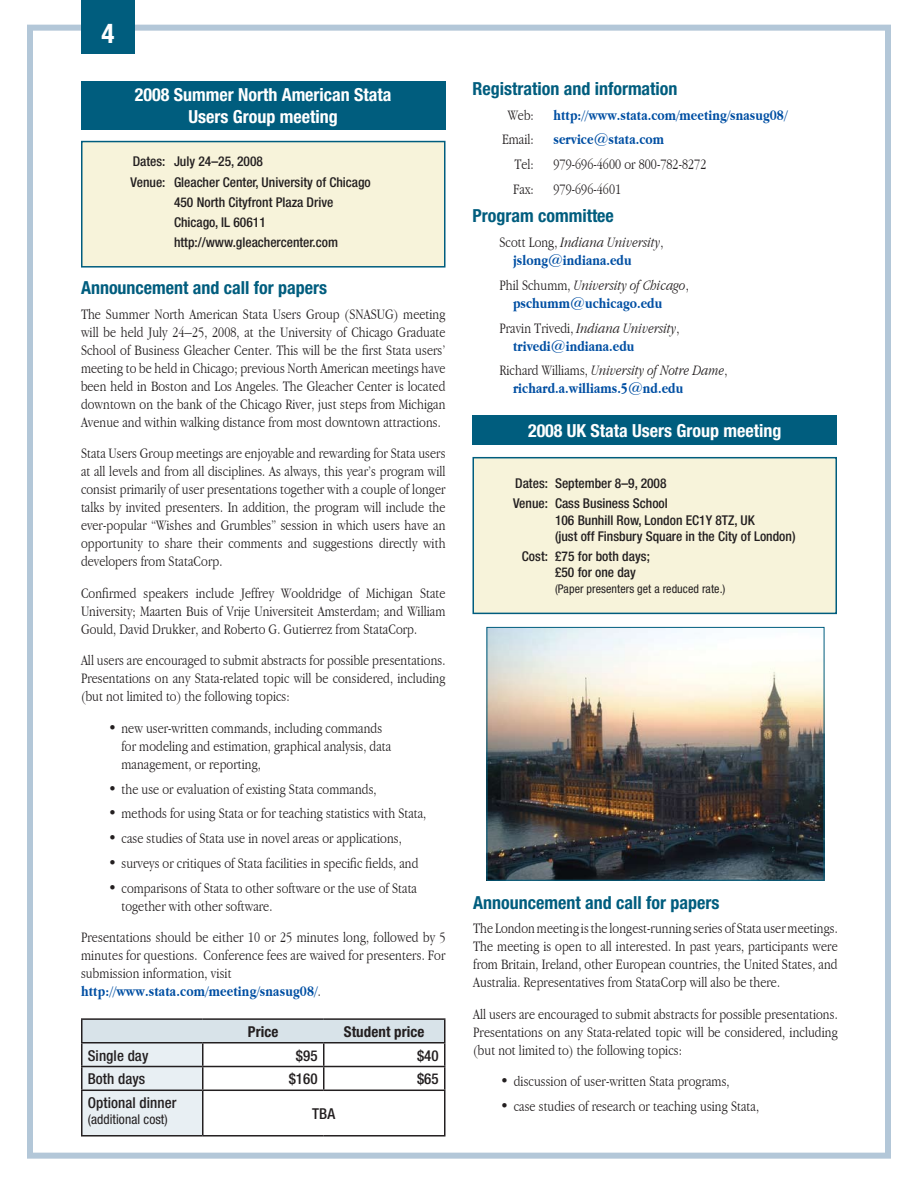
<style>
.page{position:relative;width:918px;height:1188px;background:#fff}
.page>*{position:absolute;margin:0;border:0;box-sizing:border-box;transform-origin:0 0}
.t1{font:700 condensed 27px "Helvetica Neue";color:#fff}
.t2{font:700 condensed 18px "Helvetica Neue";color:#005d7e}
.t3{font:700 condensed 18px/21.6px "Helvetica Neue";color:#fff;text-align:center}
.t4{font:300 15px/18px "Apple Garamond";letter-spacing:.005em;color:#231f20;text-align:justify}
.t5{font:700 15px/18px "Apple Garamond";letter-spacing:.005em;color:#004fa3}
.t6{font:500 condensed 15px "Helvetica Neue";letter-spacing:.005em;color:#231f20}
.t7{font:700 condensed 15px "Helvetica Neue";letter-spacing:.005em;color:#231f20}
.t8{font:500 condensed 13.5px/16.2px "Helvetica Neue";color:#231f20}
.t9{font:condensed 13.5px "Helvetica Neue";letter-spacing:.005em;color:#231f20}
.t10{font:condensed 12px "Helvetica Neue";letter-spacing:.005em;color:#231f20}
.s1{font-weight:700;color:#004fa3}
.s2{font-weight:300;color:#231f20}
.s3{font-weight:300;font-style:italic;color:#231f20}
</style>
<div class="page">
<div style="left:27px;top:25px;width:864px;height:1134px;border:6px solid #b3c7d8"></div>
<hr style="left:81px;top:1018px;width:122px;height:2px;background:#231f20">
<hr style="left:203px;top:1018px;width:121px;height:2px;background:#231f20">
<hr style="left:324px;top:1018px;width:122px;height:2px;background:#231f20">
<hr style="left:444px;top:1020px;width:2px;height:22px;background:#231f20">
<hr style="left:324px;top:1042px;width:122px;height:2px;background:#231f20">
<hr style="left:444px;top:1044px;width:2px;height:22px;background:#231f20">
<hr style="left:324px;top:1066px;width:122px;height:1px;background:#231f20">
<svg style="left:81px;top:1019px;width:364px;height:116px"></svg>
<hr style="left:444px;top:1067px;width:2px;height:23px;background:#231f20">
<hr style="left:81px;top:1090px;width:122px;height:1px;background:#231f20">
<hr style="left:81px;top:1091px;width:1px;height:44px;background:#231f20">
<hr style="left:203px;top:1090px;width:121px;height:1px;background:#231f20">
<hr style="left:202px;top:1091px;width:2px;height:44px;background:#231f20">
<hr style="left:324px;top:1090px;width:122px;height:1px;background:#231f20">
<hr style="left:444px;top:1091px;width:2px;height:44px;background:#231f20">
<hr style="left:81px;top:1135px;width:122px;height:2px;background:#231f20">
<hr style="left:203px;top:1135px;width:121px;height:2px;background:#231f20">
<hr style="left:324px;top:1135px;width:122px;height:2px;background:#231f20">
<div style="left:472px;top:415px;width:365px;height:30px;background:#005d7e"></div>
<div style="left:473px;top:458px;width:363px;height:155px;background:#f7f3da"></div>
<div style="left:472px;top:457px;width:365px;height:157px;border:2px solid #005d7e"></div>
<img style="left:489px;top:629px;width:333px;height:250px">
<div style="left:487px;top:627px;width:337px;height:254px;border:1px solid #005d7e"></div>
<div style="left:81px;top:81px;width:365px;height:49px;background:#005d7e"></div>
<div style="left:82px;top:142px;width:363px;height:125px;background:#f7f3da"></div>
<div style="left:81px;top:141px;width:365px;height:127px;border:2px solid #005d7e"></div>
<div style="left:81px;top:0;width:54px;height:54px;background:#005d7e"></div>
<h1 class="t1" style="left:102px;top:17px;width:14px">4</h1>
<p class="t3" style="left:135px;top:84px;width:258px">2008 Summer North American Stata<br>Users Group meeting</p>
<p class="t8" style="left:133px;top:153px;width:132px">Dates: July 24–25, 2008</p>
<p class="t8" style="left:131px;top:174px;width:242px">Venue: Gleacher Center, University of Chicago</p>
<p class="t8" style="left:174px;top:194px;width:161px">450 North Cityfront Plaza Drive</p>
<p class="t8" style="left:174px;top:214px;width:93px">Chicago, IL 60611</p>
<p class="t8" style="left:174px;top:234px;width:166px">http://www.gleachercenter.com</p>
<p class="t2" style="left:81px;top:277px;width:248px">Announcement and call for papers</p>
<p class="t4" style="left:81px;top:305px;width:366px">The Summer North American Stata Users Group (SNASUG) meeting will be held July 24–25, 2008, at the University of Chicago Graduate School of Business Gleacher Center. This will be the first Stata users’ meeting to be held in Chicago; previous North American meetings have been held in Boston and Los Angeles. The Gleacher Center is located downtown on the bank of the Chicago River, just steps from Michigan Avenue and within walking distance from most downtown attractions.</p>
<p class="t4" style="left:81px;top:444px;width:366px">Stata Users Group meetings are enjoyable and rewarding for Stata users at all levels and from all disciplines. As always, this year’s program will consist primarily of user presentations together with a couple of longer talks by invited presenters. In addition, the program will include the ever-popular “Wishes and Grumbles” session in which users have an opportunity to share their comments and suggestions directly with developers from StataCorp.</p>
<p class="t4" style="left:81px;top:584px;width:366px">Confirmed speakers include Jeffrey Wooldridge of Michigan State University; Maarten Buis of Vrije Universiteit Amsterdam; and William Gould, David Drukker, and Roberto G. Gutierrez from StataCorp.</p>
<p class="t4" style="left:81px;top:651px;width:366px">All users are encouraged to submit abstracts for possible presentations.<br>Presentations on any Stata-related topic will be considered, including (but not limited to) the following topics:</p>
<p class="t4" style="left:122px;top:719px;width:271px;text-align:left;text-indent:-14px">• new user-written commands, including commands for modeling and estimation, graphical analysis, data management, or reporting,</p>
<p class="t4" style="left:108px;top:780px;width:270px">• the use or evaluation of existing Stata commands,</p>
<p class="t4" style="left:108px;top:804px;width:320px">• methods for using Stata or for teaching statistics with Stata,</p>
<p class="t4" style="left:108px;top:829px;width:295px">• case studies of Stata use in novel areas or applications,</p>
<p class="t4" style="left:108px;top:854px;width:312px">• surveys or critiques of Stata facilities in specific fields, and</p>
<p class="t4" style="left:122px;top:879px;width:297px;text-indent:-14px">• comparisons of Stata to other software or the use of Stata together with other software.</p>
<p class="t4" style="left:81px;top:928px;width:366px;text-align:left">Presentations should be either 10 or 25 minutes long, followed by 5 minutes for questions. Conference fees are waived for presenters. For submission information, visit <span class="s1">http://www.stata.com/meeting/snasug08/</span>.</p>
<p class="t7" style="left:248px;top:1022px;width:32px">Price</p>
<p class="t7" style="left:344px;top:1022px;width:82px">Student price</p>
<p class="t6" style="left:88px;top:1046px;width:62px">Single day</p>
<p class="t6" style="left:296px;top:1046px;width:23px">$95</p>
<p class="t6" style="left:417px;top:1046px;width:23px">$40</p>
<p class="t6" style="left:88px;top:1070px;width:59px">Both days</p>
<p class="t6" style="left:289px;top:1070px;width:31px">$160</p>
<p class="t6" style="left:417px;top:1070px;width:23px">$65</p>
<p class="t6" style="left:88px;top:1094px;width:90px">Optional dinner</p>
<p class="t9" style="left:88px;top:1112px;width:82px">(additional cost)</p>
<p class="t6" style="left:312px;top:1105px;width:24px">TBA</p>
<p class="t2" style="left:472px;top:78px;width:207px">Registration and information</p>
<p class="t4" style="left:508px;top:106px;width:28px">Web:</p>
<p class="t5" style="left:554px;top:106px;width:235px">http://www.stata.com/meeting/snasug08/</p>
<p class="t4" style="left:502px;top:130px;width:33px">Email:</p>
<p class="t5" style="left:554px;top:131px;width:112px">service@stata.com</p>
<p class="t4" style="left:514px;top:155px;width:21px">Tel:</p>
<p class="t4" style="left:554px;top:155px;width:154px">979-696-4600 or 800-782-8272</p>
<p class="t4" style="left:513px;top:180px;width:22px">Fax:</p>
<p class="t4" style="left:554px;top:180px;width:69px">979-696-4601</p>
<p class="t2" style="left:472px;top:205px;width:143px">Program committee</p>
<p class="t5" style="left:513px;top:233px;width:152px;text-indent:-14px"><span class="s2">Scott Long,</span> <span class="s3">Indiana University</span><span class="s2">, </span>jslong@indiana.edu</p>
<p class="t5" style="left:513px;top:276px;width:177px;text-indent:-14px"><span class="s2">Phil Schumm,</span> <span class="s3">University of Chicago</span><span class="s2">, </span>pschumm@uchicago.edu</p>
<p class="t5" style="left:513px;top:319px;width:168px;text-indent:-14px"><span class="s2">Pravin Trivedi,</span> <span class="s3">Indiana University</span><span class="s2">, </span>trivedi@indiana.edu</p>
<p class="t5" style="left:513px;top:361px;width:216px;text-indent:-14px"><span class="s2">Richard Williams,</span> <span class="s3">University of Notre Dame</span><span class="s2">, </span>richard.a.williams.5@nd.edu</p>
<p class="t3" style="left:528px;top:420px;width:255px">2008 UK Stata Users Group meeting</p>
<p class="t8" style="left:513px;top:473px;width:156px;line-height:20.2px">Dates: September 8–9, 2008<br>Venue: Cass Business School</p>
<p class="t8" style="left:555px;top:512px;width:242px">106 Bunhill Row, London EC1Y 8TZ, UK<br>(just off Finsbury Square in the City of London)</p>
<p class="t8" style="left:555px;top:548px;width:97px;text-indent:-33px">Cost: £75 for both days; £50 for one day</p>
<p class="t10" style="left:555px;top:582px;width:172px">(Paper presenters get a reduced rate.)</p>
<p class="t2" style="left:473px;top:891px;width:248px">Announcement and call for papers</p>
<p class="t4" style="left:473px;top:919px;width:366px">The London meeting is the longest-running series of Stata user meetings.<br>The meeting is open to all interested. In past years, participants were from Britain, Ireland, other European countries, the United States, and Australia. Representatives from StataCorp will also be there.</p>
<p class="t4" style="left:473px;top:1005px;width:366px">All users are encouraged to submit abstracts for possible presentations.<br>Presentations on any Stata-related topic will be considered, including (but not limited to) the following topics:</p>
<p class="t4" style="left:500px;top:1072px;width:231px">• discussion of user-written Stata programs,</p>
<p class="t4" style="left:500px;top:1097px;width:260px">• case studies of research or teaching using Stata,</p>
</div>
